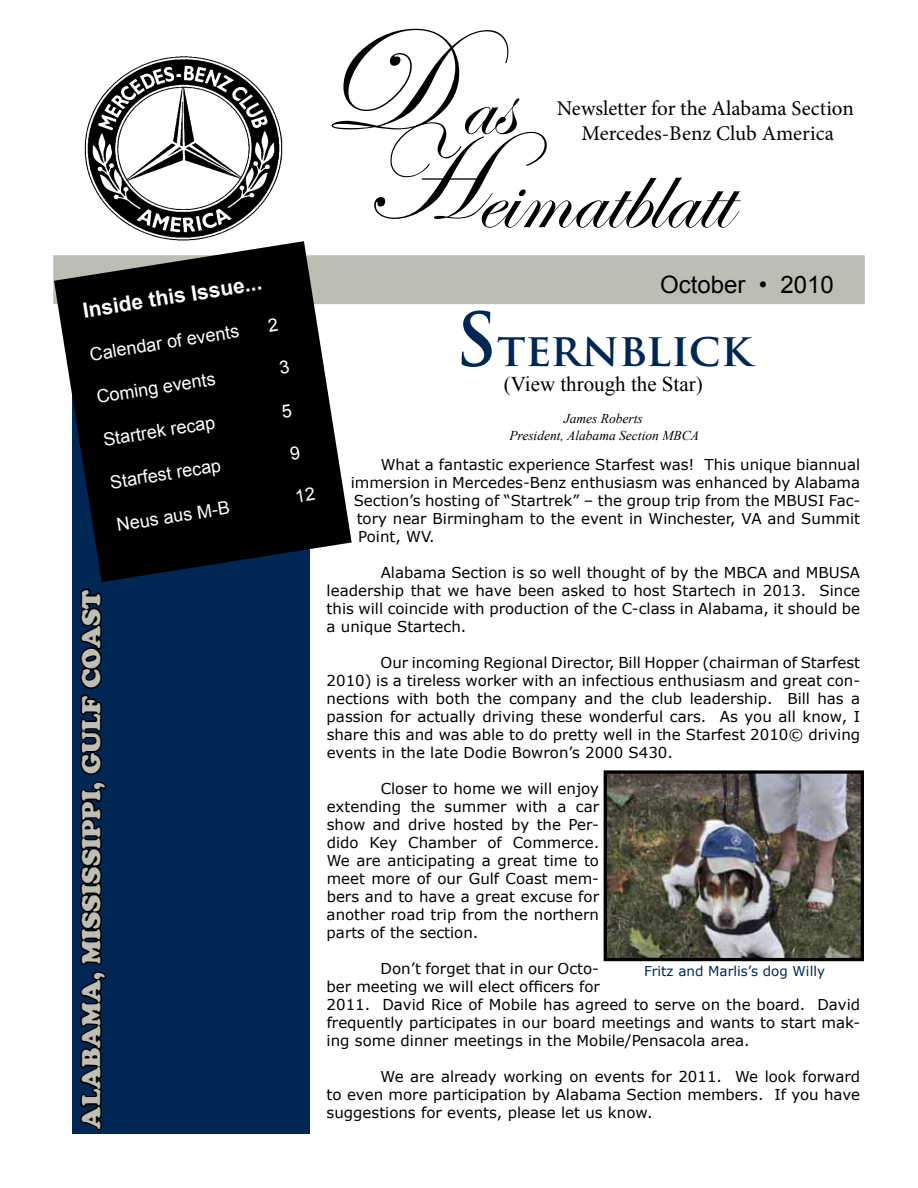
<style>
.page{position:relative;width:918px;height:1188px;background:#fff}
.page>*{position:absolute;margin:0;border:0;box-sizing:border-box;transform-origin:0 0}
.t1{font:135px "Edwardian Script ITC";color:#000}
.t2{font:99px "Edwardian Script ITC";color:#000}
.t3{font:700 45px "Trajan Pro";color:#002654}
.t4{font:25.5px "Cooper Black Std";color:#bebeb4}
.t5{font:24px "Arial";color:#000}
.t6{font:21px "Minion Pro";color:#000}
.t7{font:21px "Times New Roman";color:#000}
.t8{font:700 21px "Arial";color:#fff}
.t9{font:18px "Arial";color:#fff}
.t10{font:15px/18px "Verdana";color:#000;text-align:justify}
.t11{font:italic 13.5px/16.2px "Times New Roman";color:#000;text-align:center}
.t12{font:13.5px "Verdana";color:#002654}
.s1{font-size:148.5px}
.s2{font-size:72px}
</style>
<div class="page">
<div style="left:72px;top:256px;width:238px;height:878px;background:#002654"></div>
<div style="left:53px;top:255px;width:812px;height:49px;background:#bebdb3;border:2px solid #bebdb3"></div>
<svg style="left:80px;top:588px;width:27px;height:542px"></svg>
<img style="left:84px;top:56px;width:199px;height:185px">
<svg style="left:54px;top:241px;width:298px;height:341px"></svg>
<img style="left:603px;top:770px;width:261px;height:192px">
<div style="left:80px;top:278px;width:239px;height:283px;background:#000"></div>
<h3 class="t8" style="left:81px;top:297px;width:182px;rotate:-9deg">Inside this Issue...</h3>
<p class="t9" style="left:88px;top:343px;width:153px;rotate:-9deg">Calendar of events</p>
<p class="t9" style="left:95px;top:385px;width:122px;rotate:-9deg">Coming events</p>
<p class="t9" style="left:102px;top:428px;width:115px;rotate:-9deg">Startrek recap</p>
<p class="t9" style="left:108px;top:471px;width:114px;rotate:-9deg">Starfest recap</p>
<p class="t9" style="left:115px;top:513px;width:116px;rotate:-9deg">Neus aus M-B</p>
<h3 class="t4" style="left:76px;top:1129px;width:540px;rotate:-90deg">ALABAMA, MISSISSIPPI, GULF COAST</h3>
<h2 class="t2" style="left:322px;top:49px;width:193px"><span class="s1">D</span>as</h2>
<h3 class="t6" style="left:557px;top:94px;width:299px">Newsletter for the Alabama Section</h3>
<h1 class="t1" style="left:362px;top:101px;width:186px">H</h1>
<h3 class="t6" style="left:582px;top:120px;width:254px">Mercedes-Benz Club America</h3>
<h2 class="t2" style="left:476px;top:142px;width:255px">eimatblatt</h2>
<h3 class="t5" style="left:660px;top:269px;width:175px">October • 2010</h3>
<h3 class="t3" style="left:455px;top:321px;width:298px"><span class="s2">S</span>TERNBLICK</h3>
<h3 class="t7" style="left:504px;top:370px;width:200px">(View through the Star)</h3>
<p class="t11" style="left:509px;top:410px;width:191px">James Roberts<br>President, Alabama Section MBCA</p>
<p class="t10" style="left:381px;top:456px;width:481px">What a fantastic experience Starfest was! This unique biannual</p>
<p class="t10" style="left:351px;top:474px;width:511px">immersion in Mercedes-Benz enthusiasm was enhanced by Alabama</p>
<p class="t10" style="left:354px;top:492px;width:508px">Section’s hosting of “Startrek” – the group trip from the MBUSI Fac-</p>
<p class="t10" style="left:357px;top:510px;width:505px">tory near Birmingham to the event in Winchester, VA and Summit</p>
<p class="t10" style="left:358px;top:528px;width:78px">Point, WV.</p>
<p class="t10" style="left:327px;top:564px;width:535px;text-indent:54px">Alabama Section is so well thought of by the MBCA and MBUSA leadership that we have been asked to host Startech in 2013. Since this will coincide with production of the C-class in Alabama, it should be a unique Startech.</p>
<p class="t10" style="left:327px;top:654px;width:535px;text-indent:54px">Our incoming Regional Director, Bill Hopper (chairman of Starfest 2010) is a tireless worker with an infectious enthusiasm and great con&shy;nections with both the company and the club leadership. Bill has a passion for actually driving these wonderful cars. As you all know, I share this and was able to do pretty well in the Starfest 2010© driving events in the late Dodie Bowron’s 2000 S430.</p>
<p class="t10" style="left:327px;top:780px;width:274px;text-indent:54px">Closer to home we will enjoy extending the summer with a car show and drive hosted by the Per&shy;dido Key Chamber of Commerce.<br>We are anticipating a great time to meet more of our Gulf Coast mem&shy;bers and to have a great excuse for another road trip from the northern parts of the section.</p>
<p class="t10" style="left:327px;top:960px;width:535px;text-align:left;text-indent:54px">Don’t forget that in our Octo-<br>ber meeting we will elect officers for<br>2011. David Rice of Mobile has agreed to serve on the board. David frequently participates in our board meetings and wants to start mak&shy;ing some dinner meetings in the Mobile/Pensacola area.</p>
<p class="t10" style="left:327px;top:1068px;width:535px;text-indent:54px">We are already working on events for 2011. We look forward to even more participation by Alabama Section members. If you have suggestions for events, please let us know.</p>
<p class="t12" style="left:644px;top:963px;width:183px">Fritz and Marlis’s dog Willy</p>
</div>
